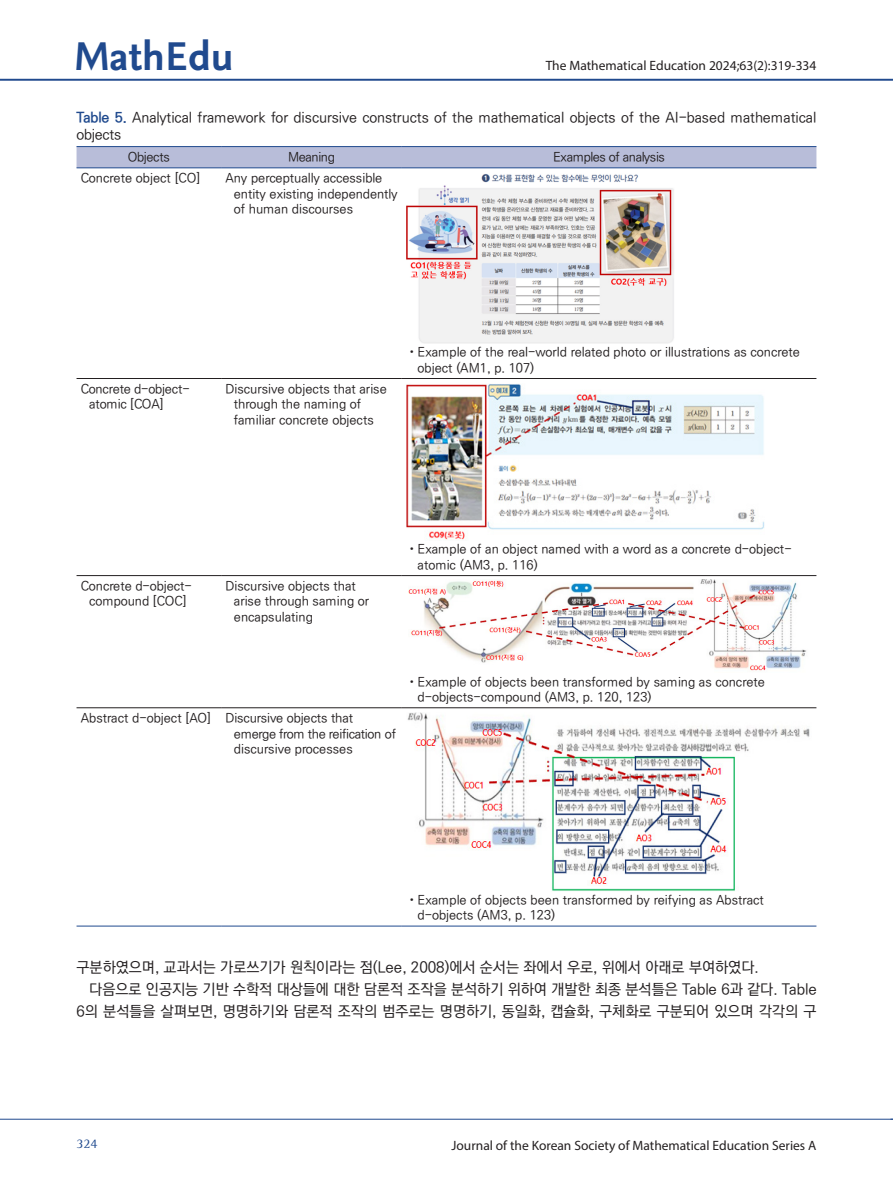
<style>
.page{position:relative;width:893px;height:1191px;background:#fff}
.page>*{position:absolute;margin:0;border:0;box-sizing:border-box;transform-origin:0 0}
.t1{font:700 42px "Nexus Sans Pro";color:#204a8e}
.t2{font:15px "Ko Pub World Dotum PM";color:#231f20}
.t3{font:500 14.25px/17.1px "Ko Pub World Dotum";letter-spacing:-.005em;color:#231f20}
.t4{font:13.5px "Myriad Pro";color:#231f20}
.t5{font:13.5px "Rotis Semi Serif Std";color:#204a8e}
.t6{font:12.75px/15.3px "Ko Pub World Dotum PM";color:#231f20}
.t7{font:12.75px "Ko Pub World Dotum PM";letter-spacing:-.03em;color:#231f20}
.s1{font-family:"Ko Pub World Dotum PB";font-weight:400;color:#204a8e}
</style>
<div class="page">
<div style="left:77px;top:147px;width:739px;height:20px;background:#b8bdd9"></div>
<hr style="left:77px;top:146px;width:144px;height:1px;background:#204a8e">
<hr style="left:221px;top:146px;width:181px;height:1px;background:#204a8e">
<hr style="left:402px;top:146px;width:414px;height:1px;background:#204a8e">
<hr style="left:77px;top:167px;width:144px;height:1px;background:#204a8e">
<hr style="left:221px;top:167px;width:181px;height:1px;background:#204a8e">
<hr style="left:402px;top:167px;width:414px;height:1px;background:#204a8e">
<hr style="left:77px;top:925px;width:144px;height:1px;background:#204a8e">
<hr style="left:221px;top:925px;width:181px;height:1px;background:#204a8e">
<hr style="left:402px;top:925px;width:414px;height:1px;background:#204a8e">
<hr style="left:77px;top:378px;width:144px;height:1px;background:#231f20">
<hr style="left:221px;top:378px;width:181px;height:1px;background:#231f20">
<hr style="left:402px;top:378px;width:414px;height:1px;background:#231f20">
<hr style="left:77px;top:575px;width:144px;height:1px;background:#231f20">
<hr style="left:221px;top:575px;width:181px;height:1px;background:#231f20">
<hr style="left:402px;top:575px;width:414px;height:1px;background:#231f20">
<hr style="left:77px;top:707px;width:144px;height:1px;background:#231f20">
<hr style="left:221px;top:707px;width:181px;height:1px;background:#231f20">
<hr style="left:402px;top:707px;width:414px;height:1px;background:#231f20">
<img style="left:406px;top:174px;width:268px;height:170px">
<img style="left:406px;top:384px;width:358px;height:156px">
<img style="left:408px;top:580px;width:398px;height:91px">
<img style="left:407px;top:712px;width:403px;height:179px">
<hr style="left:0;top:79px;width:893px;height:2px;background:#204a8e">
<hr style="left:0;top:1118px;width:893px;height:1px;background:#204a8e">
<h1 class="t1" style="left:74px;top:25px;width:162px">MathEdu</h1>
<p class="t4" style="left:546px;top:57px;width:272px">The Mathematical Education 2024;63(2):319-334</p>
<p class="t3" style="left:77px;top:110px;width:741px"><span class="s1">Table 5.</span> Analytical framework for discursive constructs of the mathematical objects of the AI-based mathematical objects</p>
<p class="t7" style="left:128px;top:148px;width:43px">Objects</p>
<p class="t7" style="left:288px;top:148px;width:48px">Meaning</p>
<p class="t7" style="left:553px;top:148px;width:113px">Examples of analysis</p>
<p class="t6" style="left:81px;top:171px;width:121px">Concrete object [CO]</p>
<p class="t6" style="left:234px;top:171px;width:165px;text-indent:-9px">Any perceptually accessible entity existing independently of human discourses</p>
<p class="t6" style="left:89px;top:382px;width:102px;text-indent:-9px">Concrete d-object&shy;atomic [COA]</p>
<p class="t6" style="left:234px;top:382px;width:155px;text-indent:-9px">Discursive objects that arise through the naming of familiar concrete objects</p>
<p class="t6" style="left:418px;top:345px;width:384px;text-indent:-11px">・Example of the real-world related photo or illustrations as concrete object (AM1, p. 107)</p>
<p class="t6" style="left:81px;top:579px;width:113px;text-align:center">Concrete d-object&shy;compound [COC]</p>
<p class="t6" style="left:234px;top:579px;width:137px;text-indent:-9px">Discursive objects that arise through saming or encapsulating</p>
<p class="t6" style="left:418px;top:542px;width:375px;text-indent:-11px">・Example of an object named with a word as a concrete d-object&shy;atomic (AM3, p. 116)</p>
<p class="t6" style="left:234px;top:711px;width:164px;text-indent:-153px">Abstract d-object [AO] Discursive objects that emerge from the reification of discursive processes</p>
<p class="t6" style="left:418px;top:674px;width:349px;text-indent:-11px">・Example of objects been transformed by saming as concrete d-objects-compound (AM3, p. 120, 123)</p>
<p class="t6" style="left:418px;top:893px;width:348px;text-indent:-11px">・Example of objects been transformed by reifying as Abstract d-objects (AM3, p. 123)</p>
<p class="t2" style="left:77px;top:957px;width:684px">구분하였으며, 교과서는 가로쓰기가 원칙이라는 점(Lee, 2008)에서 순서는 좌에서 우로, 위에서 아래로 부여하였다.</p>
<p class="t2" style="left:89px;top:979px;width:729px">다음으로 인공지능 기반 수학적 대상들에 대한 담론적 조작을 분석하기 위하여 개발한 최종 분석틀은 Table 6과 같다. Table</p>
<p class="t2" style="left:77px;top:1000px;width:741px">6의 분석틀을 살펴보면, 명명하기와 담론적 조작의 범주로는 명명하기, 동일화, 캡슐화, 구체화로 구분되어 있으며 각각의 구</p>
<p class="t5" style="left:77px;top:1135px;width:23px">324</p>
<p class="t4" style="left:451px;top:1136px;width:366px">Journal of the Korean Society of Mathematical Education Series A</p>
</div>
